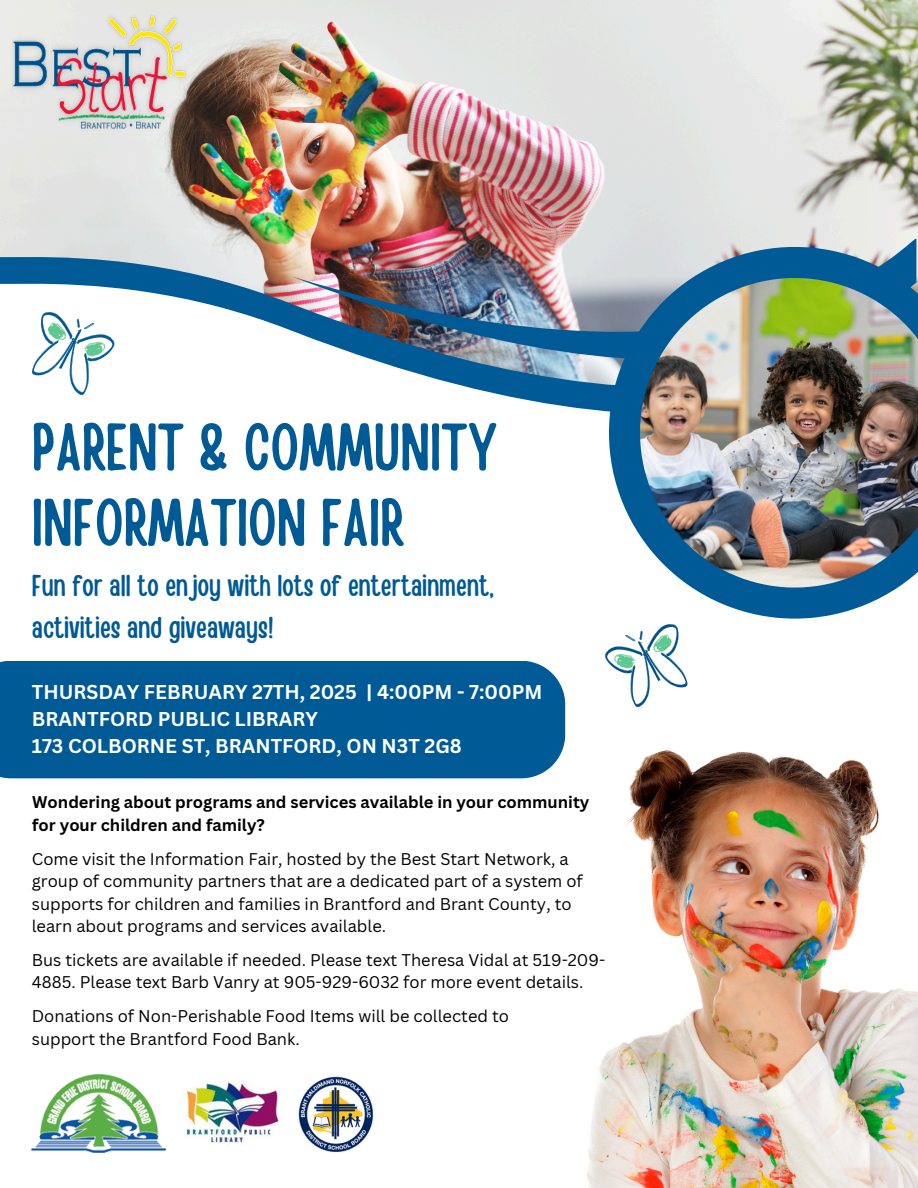
<style>
.page{position:relative;width:918px;height:1188px;background:#fff}
.page>*{position:absolute;margin:0;border:0;box-sizing:border-box;transform-origin:0 0}
.t1{font:66px/75.3px "Handy Casual Condensed";color:#005a96}
.t2{font:30px/41.7px "Handy Casual Condensed";color:#005a96}
.t3{font:700 19.5px/27px "Canva Sans";color:#fff}
.t4{font:16.5px/22.5px "Canva Sans";color:#000}
.t5{font:700 16.5px/22.5px "Canva Sans";color:#000}
</style>
<div class="page">
<img style="left:0;top:0;width:918px;height:252px">
<div style="left:0;top:661px;width:565px;height:117px;background:#005a96"></div>
<svg style="left:0;top:252px;width:292px;height:79px"></svg>
<img style="left:292px;top:229px;width:624px;height:183px">
<svg style="left:609px;top:247px;width:309px;height:372px"></svg>
<img style="left:640px;top:278px;width:278px;height:309px">
<img style="left:587px;top:751px;width:331px;height:437px">
<img style="left:11px;top:14px;width:178px;height:128px;border-radius:19px">
<svg style="left:32px;top:312px;width:83px;height:83px"></svg>
<svg style="left:605px;top:624px;width:83px;height:83px"></svg>
<img style="left:32px;top:1075px;width:134px;height:77px">
<img style="left:299px;top:1077px;width:75px;height:75px">
<img style="left:186px;top:1082px;width:93px;height:61px">
<p class="t1" style="left:32px;top:406px;width:467px">PARENT &amp; COMMUNITY<br>INFORMATION FAIR</p>
<h1 class="t2" style="left:32px;top:563px;width:464px">Fun for all to enjoy with lots of entertainment, activities and giveaways!</h1>
<p class="t3" style="left:32px;top:678px;width:512px">THURSDAY FEBRUARY 27TH, 2025 | 4:00PM - 7:00PM<br>BRANTFORD PUBLIC LIBRARY</p>
<p class="t3" style="left:32px;top:732px;width:431px">173 COLBORNE ST, BRANTFORD, ON N3T 2G8</p>
<h2 class="t5" style="left:32px;top:791px;width:559px">Wondering about programs and services available in your community for your children and family?</h2>
<h3 class="t4" style="left:32px;top:847px;width:553px">Come visit the Information Fair, hosted by the Best Start Network, a group of community partners that are a dedicated part of a system of supports for children and families in Brantford and Brant County, to learn about programs and services available.</h3>
<p class="t4" style="left:32px;top:948px;width:575px">Bus tickets are available if needed. Please text Theresa Vidal at 519-209-<br>4885. Please text Barb Vanry at 905-929-6032 for more event details.</p>
<p class="t4" style="left:32px;top:1005px;width:479px">Donations of Non-Perishable Food Items will be collected to support the Brantford Food Bank.</p>
</div>
